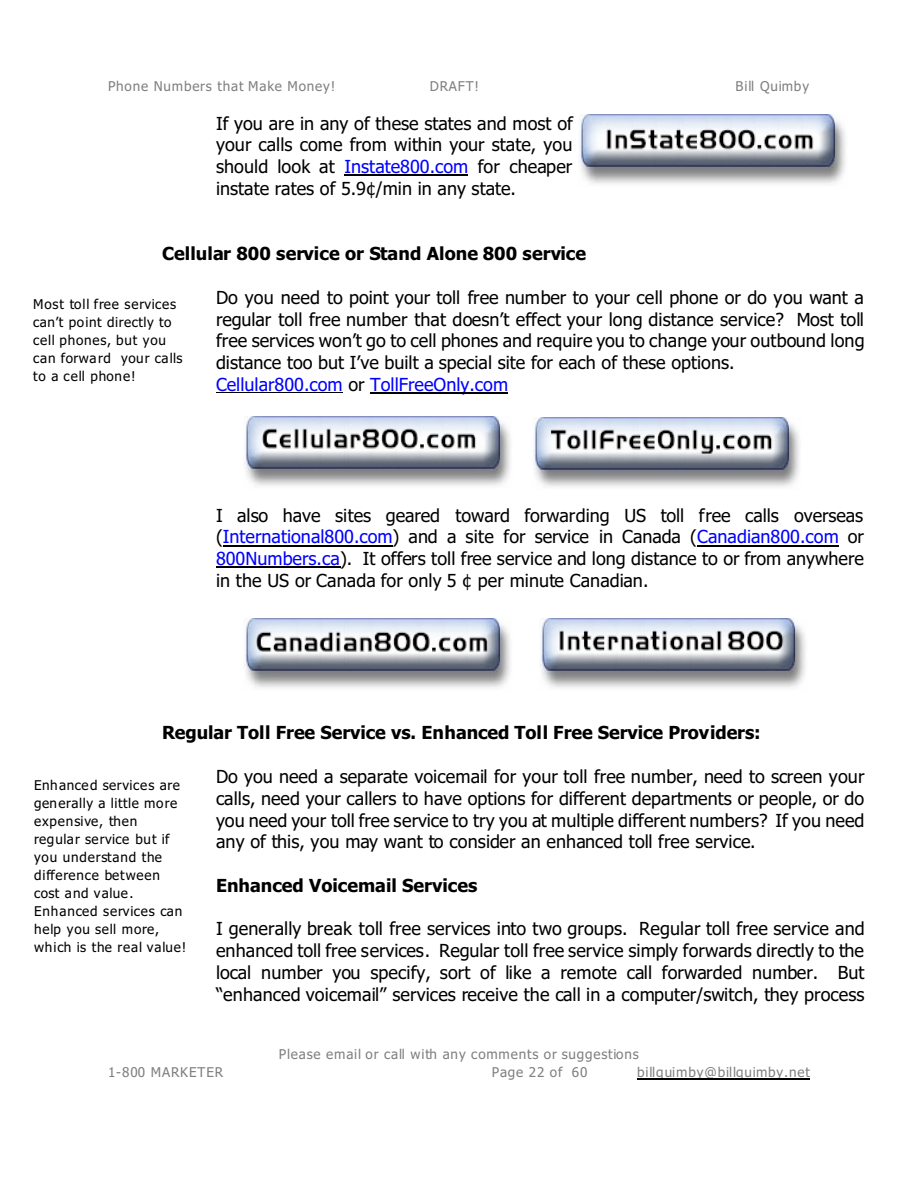
<style>
.page{position:relative;width:918px;height:1188px;background:#fff}
.page>*{position:absolute;margin:0;border:0;box-sizing:border-box;transform-origin:0 0}
.t1{font:18px/21.8px "Tahoma";color:#000;text-align:justify}
.t2{font:700 18px "Tahoma";color:#000}
.t3{font:13.5px/18px "Tahoma";letter-spacing:.06em;color:#000}
.t4{font:13.5px "Tahoma";letter-spacing:.06em;color:#808080}
.t5{font:italic 13.5px "Tahoma";letter-spacing:.06em;color:#808080}
.s1{color:#00f}
.s2{font-style:italic}
</style>
<div class="page">
<hr style="left:637px;top:1079px;width:173px;height:1px;background:#000">
<img style="left:579px;top:114px;width:267px;height:70px">
<img style="left:244px;top:416px;width:267px;height:70px">
<img style="left:533px;top:417px;width:267px;height:70px">
<img style="left:244px;top:618px;width:267px;height:70px">
<img style="left:540px;top:618px;width:266px;height:70px">
<hr style="left:345px;top:175px;width:123px;height:1px;background:#000">
<hr style="left:216px;top:392px;width:127px;height:1px;background:#000">
<hr style="left:370px;top:393px;width:138px;height:1px;background:#000">
<hr style="left:223px;top:545px;width:170px;height:1px;background:#000">
<hr style="left:697px;top:545px;width:142px;height:1px;background:#000">
<hr style="left:216px;top:567px;width:124px;height:1px;background:#000">
<p class="t5" style="left:108px;top:80px;width:229px">Phone Numbers that Make Money!</p>
<p class="t5" style="left:430px;top:80px;width:51px">DRAFT!</p>
<p class="t5" style="left:736px;top:80px;width:75px">Bill Quimby</p>
<p class="t1" style="left:216px;top:114px;width:358px">If you are in any of these states and most of your calls come from within your state, you should look at <span class="s1">Instate800.com</span> for cheaper instate rates of 5.9¢/min in any state.</p>
<p class="t2" style="left:162px;top:247px;width:426px">Cellular 800 service or Stand Alone 800 service</p>
<p class="t1" style="left:216px;top:288px;width:650px;text-align:left">Do you need to point your toll free number to your cell phone or do you want a regular toll free number that doesn’t effect your long distance service? Most toll free services won’t go to cell phones and require you to change your outbound long distance too but I’ve built a special site for each of these options.<br><span class="s1">Cellular800.com</span> or <span class="s1">TollFreeOnly.com</span></p>
<p class="t3" style="left:33px;top:296px;width:151px">Most toll free services can’t point directly to cell phones, but you can <span class="s2">forward</span> your calls to a cell phone!</p>
<p class="t1" style="left:216px;top:506px;width:650px">I also have sites geared toward forwarding US toll free calls overseas (<span class="s1">International800.com</span>) and a site for service in Canada (<span class="s1">Canadian800.com</span> or <span class="s1">800Numbers.ca</span>). It offers toll free service and long distance to or from anywhere in the US or Canada for only 5 ¢ per minute Canadian.</p>
<p class="t2" style="left:162px;top:726px;width:600px">Regular Toll Free Service vs. Enhanced Toll Free Service Providers:</p>
<p class="t1" style="left:216px;top:767px;width:650px">Do you need a separate voicemail for your toll free number, need to screen your calls, need your callers to have options for different departments or people, or do you need your toll free service to try you at multiple different numbers? If you need any of this, you may want to consider an enhanced toll free service.</p>
<p class="t2" style="left:216px;top:878px;width:263px">Enhanced Voicemail Services</p>
<p class="t1" style="left:216px;top:920px;width:650px">I generally break toll free services into two groups. Regular toll free service and enhanced toll free services. Regular toll free service simply forwards directly to the local number you specify, sort of like a remote call forwarded number. But “enhanced voicemail” services receive the call in a computer/switch, they process</p>
<p class="t3" style="left:34px;top:778px;width:154px">Enhanced services are generally a little more expensive, then regular service but if you understand the difference between cost and value.<br>Enhanced services can help you sell more, which is the real value!</p>
<p class="t4" style="left:279px;top:1049px;width:362px">Please email or call with any comments or suggestions</p>
<p class="t4" style="left:108px;top:1067px;width:117px">1-800 MARKETER</p>
<p class="t4" style="left:492px;top:1067px;width:97px">Page 22 of 60</p>
<p class="t4" style="left:637px;top:1067px;width:174px">billquimby@billquimby.net</p>
</div>
